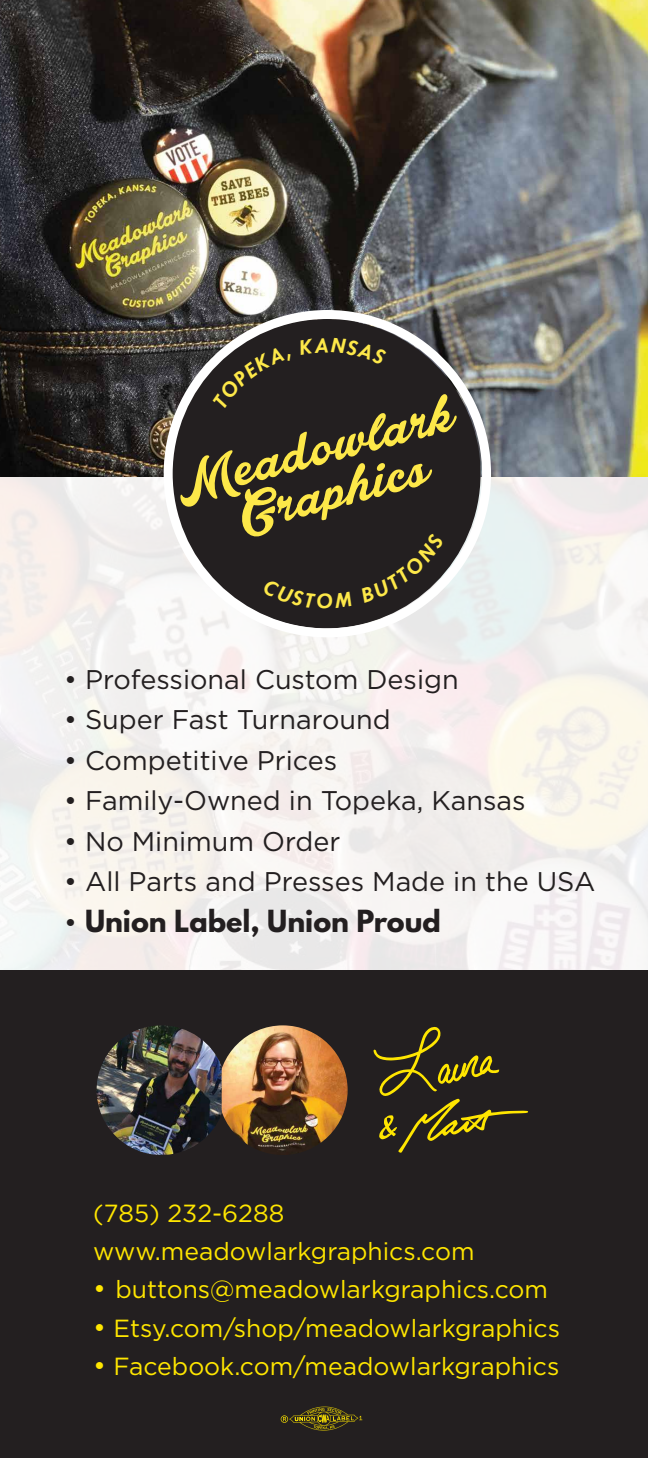
<style>
.page{position:relative;width:648px;height:1458px;background:#fff}
.page>*{position:absolute;margin:0;border:0;box-sizing:border-box;transform-origin:0 0}
.t1{font:57.15px/45.9px "Lakesight";color:#fde849;text-align:center}
.t2{font:27px "Gotham";color:#231f20}
.t3{font:700 27px "League Spartan";color:#231f20}
.t4{font:24.75px/38.2px "Gotham";color:#ffe600}
.t5{font:italic 700 22.5px "Tw Cen";color:#fde849}
.s1{font-family:"Gotham";font-weight:400}
.s2{font-size:27px}
</style>
<div class="page">
<img style="left:0;top:477px;width:648px;height:494px">
<img style="left:0;top:0;width:648px;height:477px">
<div style="left:0;top:971px;width:648px;height:487px;background:#231f20"></div>
<svg style="left:164px;top:310px;width:327px;height:327px;background:#575555"></svg>
<img style="left:218px;top:1025px;width:130px;height:130px;border-radius:65px">
<img style="left:97px;top:1025px;width:125px;height:130px">
<svg style="left:374px;top:1027px;width:154px;height:126px"></svg>
<svg style="left:281px;top:1407px;width:81px;height:24px"></svg>
<div style="left:213px;top:347px;width:79px;height:62px;background:#231f20"></div>
<div style="left:299px;top:338px;width:88px;height:27px;background:#231f20"></div>
<div style="left:262px;top:579px;width:54px;height:29px;background:#231f20"></div>
<svg style="left:334px;top:592px;width:18px;height:16px"></svg>
<svg style="left:360px;top:533px;width:84px;height:70px;background:#322f30"></svg>
<h1 class="t1" style="left:171px;top:465px;width:287px;rotate:-15deg">Meadowlark<br>Graphics</h1>
<p class="t5" style="left:317px;top:588px;width:18px">O</p>
<p class="t2" style="left:64px;top:662px;width:396px">• Professional Custom Design</p>
<p class="t2" style="left:64px;top:703px;width:328px">• Super Fast Turnaround</p>
<p class="t2" style="left:64px;top:743px;width:275px">• Competitive Prices</p>
<p class="t2" style="left:64px;top:784px;width:463px">• Family-Owned in Topeka, Kansas</p>
<p class="t2" style="left:64px;top:824px;width:278px">• No Minimum Order</p>
<p class="t2" style="left:64px;top:865px;width:533px">• All Parts and Presses Made in the USA</p>
<p class="t3" style="left:64px;top:900px;width:378px"><span class="s1">•</span> Union Label, Union Proud</p>
<p class="t4" style="left:93px;top:1193px;width:383px">(785) 232-6288 www.meadowlarkgraphics.com</p>
<p class="t4" style="left:93px;top:1270px;width:456px"><span class="s2">•</span> buttons@meadowlarkgraphics.com</p>
<p class="t4" style="left:93px;top:1308px;width:468px"><span class="s2">•</span> Etsy.com/shop/meadowlarkgraphics</p>
<p class="t4" style="left:93px;top:1346px;width:468px"><span class="s2">•</span> Facebook.com/meadowlarkgraphics</p>
</div>
